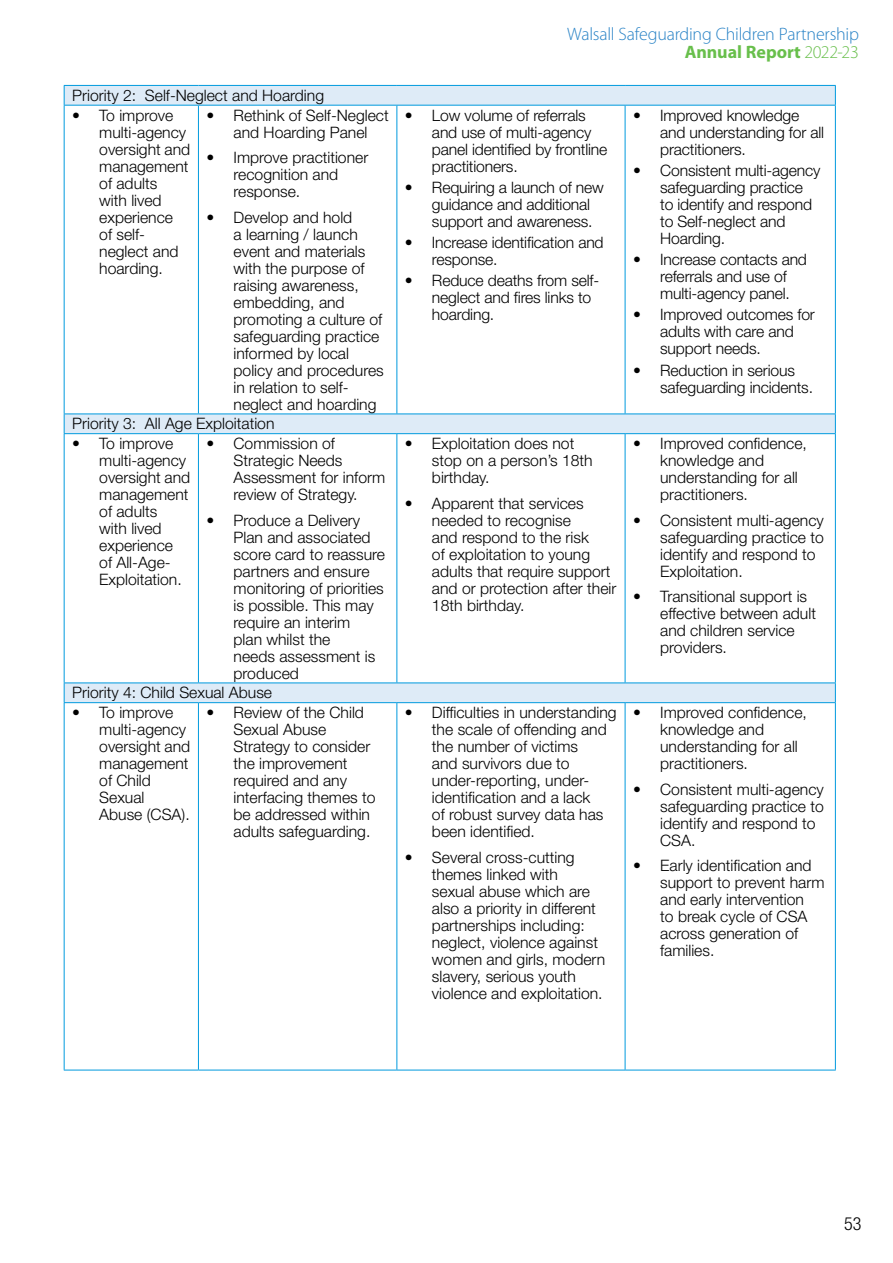
<style>
.page{position:relative;width:893px;height:1263px;background:#fff}
.page>*{position:absolute;margin:0;border:0;box-sizing:border-box;transform-origin:0 0}
.t1{font:300 18px/18px "Myriad Pro";letter-spacing:-.015em;color:#2983c6;text-align:right}
.t2{font:300 condensed 18px "Helvetica Neue LT Std";color:#000}
.t3{font:300 15.75px/17px "Helvetica Neue LT Std";color:#000}
.s1{font-weight:700;color:#68bf4b}
.s2{color:#68bf4b}
</style>
<div class="page">
<svg style="left:65px;top:86px;width:770px;height:616px"></svg>
<hr style="left:64px;top:106px;width:1px;height:307px;background:#009ade">
<hr style="left:198px;top:106px;width:1px;height:307px;background:#009ade">
<hr style="left:396px;top:106px;width:1px;height:307px;background:#009ade">
<hr style="left:625px;top:106px;width:1px;height:307px;background:#009ade">
<hr style="left:835px;top:106px;width:1px;height:307px;background:#009ade">
<hr style="left:64px;top:434px;width:1px;height:248px;background:#009ade">
<hr style="left:198px;top:434px;width:1px;height:248px;background:#009ade">
<hr style="left:396px;top:434px;width:1px;height:248px;background:#009ade">
<hr style="left:625px;top:434px;width:1px;height:248px;background:#009ade">
<hr style="left:835px;top:434px;width:1px;height:248px;background:#009ade">
<hr style="left:64px;top:703px;width:1px;height:367px;background:#009ade">
<hr style="left:198px;top:703px;width:1px;height:367px;background:#009ade">
<hr style="left:396px;top:703px;width:1px;height:367px;background:#009ade">
<hr style="left:625px;top:703px;width:1px;height:367px;background:#009ade">
<hr style="left:835px;top:703px;width:1px;height:367px;background:#009ade">
<hr style="left:64px;top:1070px;width:134px;height:1px;background:#009ade">
<hr style="left:198px;top:1070px;width:199px;height:1px;background:#009ade">
<hr style="left:397px;top:1070px;width:228px;height:1px;background:#009ade">
<hr style="left:625px;top:1070px;width:211px;height:1px;background:#009ade">
<hr style="left:64px;top:85px;width:134px;height:1px;background:#009ade">
<svg style="left:64px;top:86px;width:1px;height:19px"></svg>
<hr style="left:198px;top:85px;width:199px;height:1px;background:#009ade">
<hr style="left:397px;top:85px;width:228px;height:1px;background:#009ade">
<hr style="left:625px;top:85px;width:211px;height:1px;background:#009ade">
<svg style="left:835px;top:86px;width:1px;height:19px"></svg>
<hr style="left:64px;top:105px;width:134px;height:1px;background:#009ade">
<hr style="left:198px;top:105px;width:199px;height:1px;background:#009ade">
<hr style="left:397px;top:105px;width:228px;height:1px;background:#009ade">
<hr style="left:625px;top:105px;width:211px;height:1px;background:#009ade">
<hr style="left:64px;top:413px;width:134px;height:1px;background:#009ade">
<svg style="left:64px;top:414px;width:1px;height:19px"></svg>
<hr style="left:198px;top:413px;width:199px;height:1px;background:#009ade">
<hr style="left:397px;top:413px;width:228px;height:1px;background:#009ade">
<hr style="left:625px;top:413px;width:211px;height:1px;background:#009ade">
<svg style="left:835px;top:414px;width:1px;height:19px"></svg>
<hr style="left:64px;top:433px;width:134px;height:1px;background:#009ade">
<hr style="left:198px;top:433px;width:199px;height:1px;background:#009ade">
<hr style="left:397px;top:433px;width:228px;height:1px;background:#009ade">
<hr style="left:625px;top:433px;width:211px;height:1px;background:#009ade">
<hr style="left:64px;top:682px;width:134px;height:1px;background:#009ade">
<svg style="left:64px;top:683px;width:1px;height:19px"></svg>
<hr style="left:198px;top:682px;width:199px;height:1px;background:#009ade">
<hr style="left:397px;top:682px;width:228px;height:1px;background:#009ade">
<hr style="left:625px;top:682px;width:211px;height:1px;background:#009ade">
<svg style="left:835px;top:683px;width:1px;height:19px"></svg>
<hr style="left:64px;top:702px;width:134px;height:1px;background:#009ade">
<hr style="left:198px;top:702px;width:199px;height:1px;background:#009ade">
<hr style="left:397px;top:702px;width:228px;height:1px;background:#009ade">
<hr style="left:625px;top:702px;width:211px;height:1px;background:#009ade">
<p class="t3" style="left:72px;top:87px;width:253px">Priority 2: Self-Neglect and Hoarding</p>
<p class="t3" style="left:99px;top:106px;width:93px;text-indent:-27px">• To improve multi-agency oversight and management of adults<br>with lived experience<br>of self&shy;neglect and hoarding.</p>
<p class="t3" style="left:207px;top:106px;width:184px;text-align:center">• Rethink of Self-Neglect and Hoarding Panel</p>
<p class="t3" style="left:234px;top:149px;width:136px;text-indent:-27px">• Improve practitioner recognition and response.</p>
<p class="t3" style="left:234px;top:208px;width:152px;text-indent:-27px">• Develop and hold<br>a learning / launch event and materials with the purpose of raising awareness, embedding, and promoting a culture of safeguarding practice informed by local policy and procedures in relation to self&shy;neglect and hoarding</p>
<p class="t3" style="left:72px;top:415px;width:204px">Priority 3: All Age Exploitation</p>
<p class="t3" style="left:99px;top:435px;width:93px;text-indent:-27px">• To improve multi-agency oversight and management of adults<br>with lived experience<br>of All-Age-<br>Exploitation.</p>
<p class="t3" style="left:234px;top:435px;width:153px;text-indent:-27px">• Commission of<br>Strategic Needs<br>Assessment for inform review of Strategy.</p>
<p class="t3" style="left:234px;top:511px;width:153px;text-indent:-27px">• Produce a Delivery<br>Plan and associated score card to reassure partners and ensure monitoring of priorities is possible. This may require an interim<br>plan whilst the<br>needs assessment is produced</p>
<p class="t1" style="left:567px;top:26px;width:293px">Walsall Safeguarding Children Partnership<br><span class="s1">Annual Report</span> <span class="s2">2022-23</span></p>
<p class="t3" style="left:432px;top:106px;width:177px;text-indent:-27px">• Low volume of referrals and use of multi-agency panel identified by frontline practitioners.</p>
<p class="t3" style="left:432px;top:178px;width:173px;text-indent:-27px">• Requiring a launch of new guidance and additional support and awareness.</p>
<p class="t3" style="left:432px;top:234px;width:173px;text-indent:-27px">• Increase identification and response.</p>
<p class="t3" style="left:432px;top:272px;width:169px;text-indent:-27px">• Reduce deaths from self&shy;neglect and fires links to hoarding.</p>
<p class="t3" style="left:432px;top:435px;width:162px;text-indent:-27px">• Exploitation does not stop on a person’s 18th birthday.</p>
<p class="t3" style="left:432px;top:494px;width:186px;text-indent:-27px">• Apparent that services needed to recognise<br>and respond to the risk<br>of exploitation to young adults that require support and or protection after their<br>18th birthday.</p>
<p class="t3" style="left:660px;top:106px;width:165px;text-indent:-27px">• Improved knowledge and understanding for all practitioners.</p>
<p class="t3" style="left:660px;top:161px;width:162px;text-indent:-27px">• Consistent multi-agency safeguarding practice<br>to identify and respond to Self-neglect and<br>Hoarding.</p>
<p class="t3" style="left:660px;top:251px;width:148px;text-indent:-27px">• Increase contacts and referrals and use of multi-agency panel.</p>
<p class="t3" style="left:660px;top:306px;width:156px;text-indent:-27px">• Improved outcomes for adults with care and support needs.</p>
<p class="t3" style="left:660px;top:361px;width:154px;text-indent:-27px">• Reduction in serious safeguarding incidents.</p>
<p class="t3" style="left:660px;top:435px;width:148px;text-indent:-27px">• Improved confidence, knowledge and understanding for all practitioners.</p>
<p class="t3" style="left:660px;top:511px;width:165px;text-indent:-27px">• Consistent multi-agency safeguarding practice to identify and respond to<br>Exploitation.</p>
<p class="t3" style="left:660px;top:588px;width:157px;text-indent:-27px">• Transitional support is effective between adult and children service providers.</p>
<p class="t3" style="left:72px;top:684px;width:201px">Priority 4: Child Sexual Abuse</p>
<p class="t3" style="left:99px;top:704px;width:93px;text-indent:-27px">• To improve multi-agency oversight and management of Child<br>Sexual<br>Abuse (CSA).</p>
<p class="t3" style="left:234px;top:704px;width:144px;text-indent:-27px">• Review of the Child<br>Sexual Abuse<br>Strategy to consider the improvement required and any interfacing themes to be addressed within adults safeguarding.</p>
<p class="t3" style="left:432px;top:704px;width:186px;text-indent:-27px">• Difficulties in understanding the scale of offending and the number of victims<br>and survivors due to under-reporting, under&shy;identification and a lack<br>of robust survey data has been identified.</p>
<p class="t3" style="left:432px;top:848px;width:175px;text-indent:-27px">• Several cross-cutting themes linked with<br>sexual abuse which are also a priority in different partnerships including: neglect, violence against women and girls, modern slavery, serious youth violence and exploitation.</p>
<p class="t3" style="left:660px;top:704px;width:148px;text-indent:-27px">• Improved confidence, knowledge and understanding for all practitioners.</p>
<p class="t3" style="left:660px;top:780px;width:165px;text-indent:-27px">• Consistent multi-agency safeguarding practice to identify and respond to<br>CSA.</p>
<p class="t3" style="left:660px;top:857px;width:166px;text-indent:-27px">• Early identification and support to prevent harm and early intervention<br>to break cycle of CSA across generation of families.</p>
<p class="t2" style="left:844px;top:1213px;width:19px">53</p>
</div>
